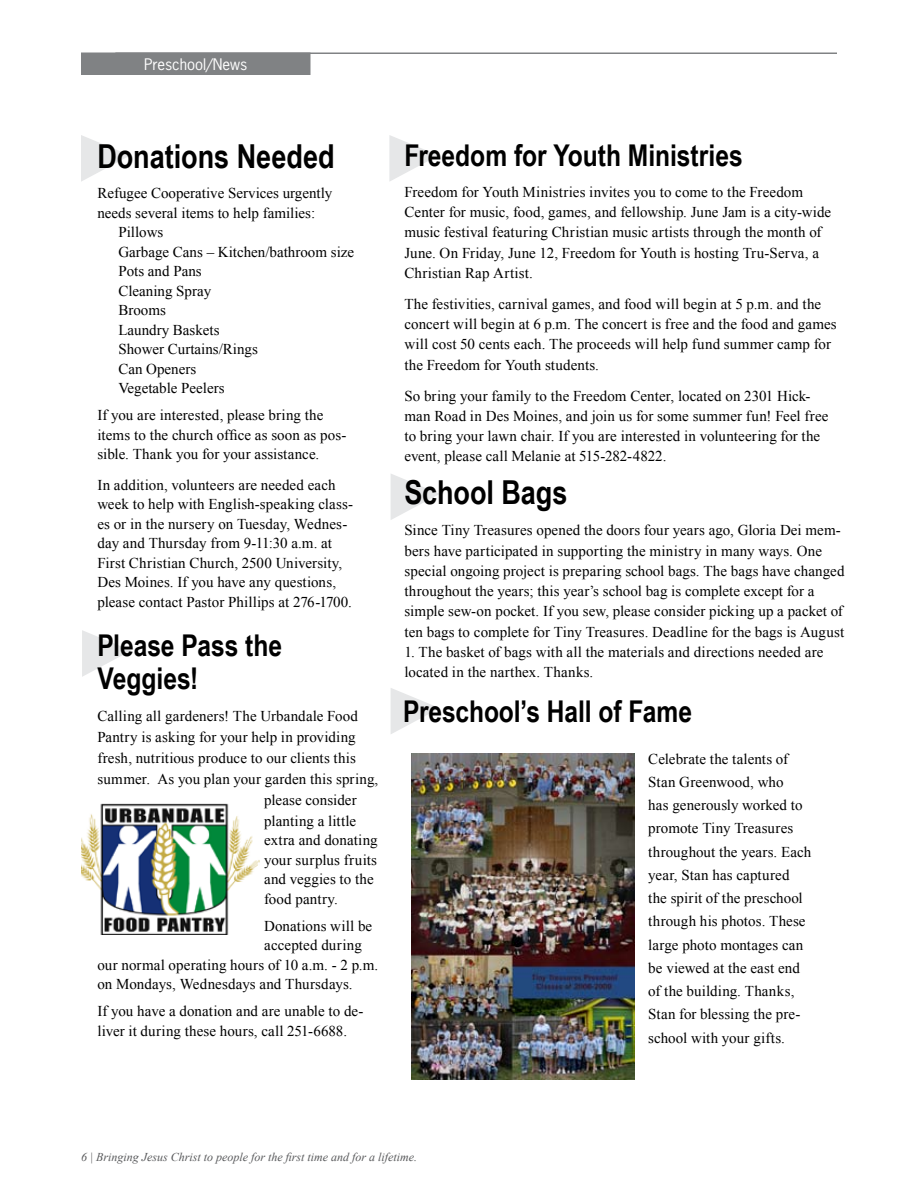
<style>
.page{position:relative;width:918px;height:1188px;background:#fff}
.page>*{position:absolute;margin:0;border:0;box-sizing:border-box;transform-origin:0 0}
.t1{font:700 33px "Arial Narrow";color:#000}
.t2{font:700 30px/33px "Arial Narrow";color:#000}
.t3{font:15px/20.2px "Times New Roman";letter-spacing:.005em;color:#000}
.t4{font:15px "News Gothic Std";color:#fff}
.t5{font:italic 12px "Times New Roman";color:#58595b}
</style>
<div class="page">
<hr style="left:115px;top:52px;width:722px;height:2px;background:#808284">
<div style="left:82px;top:53px;width:228px;height:21px;background:#808284"></div>
<div style="left:81px;top:52px;width:229px;height:23px;border:2px solid #808284"></div>
<svg style="left:391px;top:688px;width:48px;height:46px"></svg>
<svg style="left:81px;top:135px;width:49px;height:47px"></svg>
<svg style="left:82px;top:630px;width:49px;height:47px"></svg>
<svg style="left:389px;top:135px;width:49px;height:46px"></svg>
<svg style="left:391px;top:474px;width:48px;height:46px"></svg>
<img style="left:81px;top:803px;width:178px;height:132px">
<img style="left:412px;top:753px;width:223px;height:327px">
<p class="t4" style="left:144px;top:54px;width:105px">Preschool/News</p>
<h1 class="t1" style="left:97px;top:131px;width:239px">Donations Needed</h1>
<p class="t3" style="left:97px;top:183px;width:237px">Refugee Cooperative Services urgently</p>
<p class="t3" style="left:97px;top:202px;width:219px">needs several items to help families:</p>
<p class="t3" style="left:118px;top:222px;width:47px">Pillows</p>
<p class="t3" style="left:118px;top:241px;width:237px">Garbage Cans – Kitchen/bathroom size</p>
<p class="t3" style="left:118px;top:261px;width:85px">Pots and Pans</p>
<p class="t3" style="left:118px;top:280px;width:94px">Cleaning Spray</p>
<p class="t3" style="left:118px;top:300px;width:49px">Brooms</p>
<p class="t3" style="left:118px;top:319px;width:103px">Laundry Baskets</p>
<p class="t3" style="left:118px;top:339px;width:141px">Shower Curtains/Rings</p>
<p class="t3" style="left:118px;top:358px;width:79px">Can Openers</p>
<p class="t3" style="left:118px;top:378px;width:108px">Vegetable Peelers</p>
<p class="t3" style="left:97px;top:405px;width:251px;line-height:19.5px">If you are interested, please bring the items to the church office as soon as pos&shy;sible. Thank you for your assistance.</p>
<p class="t3" style="left:97px;top:475px;width:257px;line-height:19.5px">In addition, volunteers are needed each week to help with English-speaking class&shy;es or in the nursery on Tuesday, Wednes&shy;day and Thursday from 9-11:30 a.m. at First Christian Church, 2500 University, Des Moines. If you have any questions, please contact Pastor Phillips at 276-1700.</p>
<h2 class="t2" style="left:97px;top:628px;width:186px">Please Pass the<br>Veggies!</h2>
<p class="t3" style="left:97px;top:706px;width:262px">Calling all gardeners! The Urbandale Food</p>
<p class="t3" style="left:97px;top:727px;width:260px">Pantry is asking for your help in providing</p>
<p class="t3" style="left:97px;top:748px;width:260px">fresh, nutritious produce to our clients this</p>
<p class="t3" style="left:97px;top:769px;width:282px">summer. As you plan your garden this spring,</p>
<p class="t3" style="left:264px;top:790px;width:94px">please consider</p>
<p class="t3" style="left:264px;top:811px;width:94px">planting a little</p>
<p class="t3" style="left:264px;top:830px;width:115px;line-height:19.5px">extra and donating your surplus fruits and veggies to the food pantry.</p>
<p class="t3" style="left:264px;top:916px;width:110px">Donations will be</p>
<p class="t3" style="left:264px;top:935px;width:99px">accepted during</p>
<p class="t3" style="left:97px;top:955px;width:282px">our normal operating hours of 10 a.m. - 2 p.m.</p>
<p class="t3" style="left:97px;top:974px;width:257px">on Mondays, Wednesdays and Thursdays.</p>
<p class="t3" style="left:97px;top:1001px;width:268px;line-height:19.5px">If you have a donation and are unable to de&shy;liver it during these hours, call 251-6688.</p>
<h2 class="t2" style="left:404px;top:137px;width:340px">Freedom for Youth Ministries</h2>
<p class="t3" style="left:404px;top:182px;width:428px">Freedom for Youth Ministries invites you to come to the Freedom Center for music, food, games, and fellowship. June Jam is a city-wide music festival featuring Christian music artists through the month of June. On Friday, June 12, Freedom for Youth is hosting Tru-Serva, a Christian Rap Artist.</p>
<p class="t3" style="left:404px;top:294px;width:434px">The festivities, carnival games, and food will begin at 5 p.m. and the concert will begin at 6 p.m. The concert is free and the food and games will cost 50 cents each. The proceeds will help fund summer camp for the Freedom for Youth students.</p>
<p class="t3" style="left:404px;top:385px;width:426px">So bring your family to the Freedom Center, located on 2301 Hick&shy;man Road in Des Moines, and join us for some summer fun! Feel free to bring your lawn chair. If you are interested in volunteering for the event, please call Melanie at 515-282-4822.</p>
<h1 class="t1" style="left:404px;top:468px;width:165px">School Bags</h1>
<p class="t3" style="left:404px;top:520px;width:442px">Since Tiny Treasures opened the doors four years ago, Gloria Dei mem&shy;bers have participated in supporting the ministry in many ways. One special ongoing project is preparing school bags. The bags have changed throughout the years; this year’s school bag is complete except for a simple sew-on pocket. If you sew, please consider picking up a packet of ten bags to complete for Tiny Treasures. Deadline for the bags is August</p>
<p class="t3" style="left:404px;top:641px;width:421px">1. The basket of bags with all the materials and directions needed are located in the narthex. Thanks.</p>
<h2 class="t2" style="left:403px;top:693px;width:291px">Preschool’s Hall of Fame</h2>
<p class="t3" style="left:648px;top:747px;width:165px;line-height:23.2px">Celebrate the talents of<br>Stan Greenwood, who<br>has generously worked to promote Tiny Treasures throughout the years. Each year, Stan has captured the spirit of the preschool through his photos. These large photo montages can be viewed at the east end of the building. Thanks,<br>Stan for blessing the pre&shy;school with your gifts.</p>
<p class="t5" style="left:90px;top:1148px;width:329px">| Bringing Jesus Christ to people for the first time and for a lifetime.</p>
</div>
